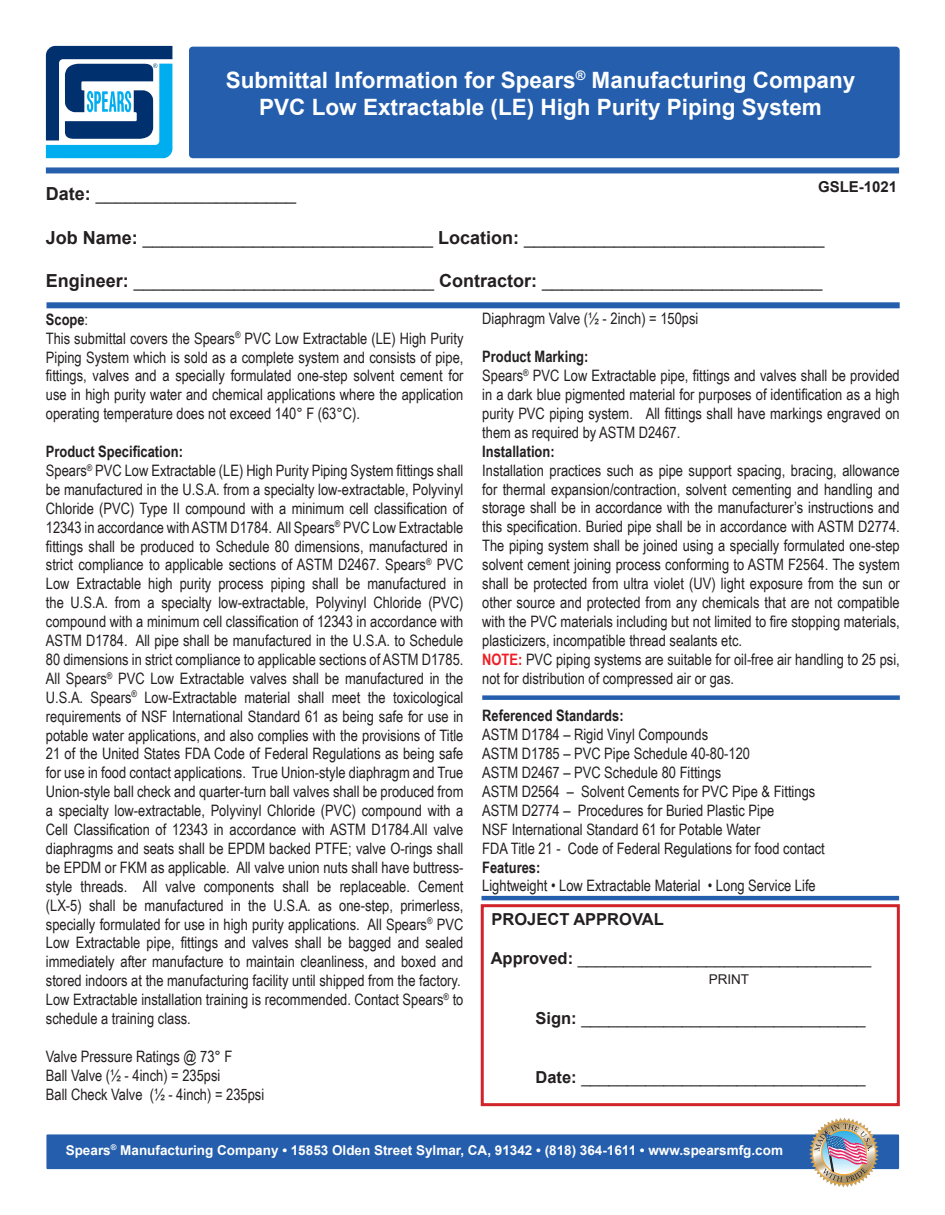
<style>
.page{position:relative;width:945px;height:1215px;background:#fff}
.page>*{position:absolute;margin:0;border:0;box-sizing:border-box;transform-origin:0 0}
.t1{font:700 22.5px "Arial";color:#fff}
.t2{font:18px "Arial";color:#231f20}
.t3{font:16.5px "Arial";color:#231f20}
.t4{font:700 16.5px "Arial";color:#231f20}
.t5{font:15.75px/18.9px "Arial Narrow";color:#231f20;text-align:justify}
.t6{font:700 15.75px "Arial Narrow";color:#231f20}
.t7{font:700 15px "Arial";color:#231f20}
.t8{font:700 13.5px "Arial";color:#fff}
.t9{font:13.5px "Arial";color:#231f20}
.s1{font-weight:700}
.s2{font-weight:400}
.s3{font-weight:700;color:#ee1d23}
</style>
<div class="page">
<svg style="left:46px;top:46px;width:126px;height:112px"></svg>
<div style="left:189px;top:47px;width:711px;height:111px;background:#245eac;border-radius:4px"></div>
<div style="left:46px;top:167px;width:853px;height:6px;background:#245eac"></div>
<div style="left:46px;top:1134px;width:853px;height:35px;background:#245eac"></div>
<img style="left:809px;top:1118px;width:70px;height:69px">
<div style="left:46px;top:302px;width:854px;height:6px;background:#245eac"></div>
<div style="left:481px;top:904px;width:419px;height:202px;border:3px solid #d1232a"></div>
<div style="left:482px;top:695px;width:418px;height:5px;background:#245eac"></div>
<hr style="left:482px;top:896px;width:417px;height:4px;background:#245eac">
<p class="t1" style="left:226px;top:64px;width:631px">Submittal Information for Spears<sup>®</sup> Manufacturing Company</p>
<p class="t1" style="left:259px;top:91px;width:564px">PVC Low Extractable (LE) High Purity Piping System</p>
<p class="t7" style="left:818px;top:176px;width:81px">GSLE-1021</p>
<p class="t2" style="left:46px;top:182px;width:252px"><span class="s1">Date:</span> ____________________</p>
<p class="t2" style="left:46px;top:225px;width:780px"><span class="s1">Job Name:</span> _____________________________ <span class="s1">Location:</span> ______________________________</p>
<p class="t2" style="left:46px;top:268px;width:778px"><span class="s1">Engineer:</span> ______________________________ <span class="s1">Contractor:</span> ____________________________</p>
<p class="t6" style="left:46px;top:307px;width:44px">Scope<span class="s2">:</span></p>
<p class="t5" style="left:46px;top:328px;width:419px">This submittal covers the Spears<sup>®</sup> PVC Low Extractable (LE) High Purity Piping System which is sold as a complete system and consists of pipe, fittings, valves and a specially formulated one-step solvent cement for use in high purity water and chemical applications where the application operating temperature does not exceed 140° F (63°C).</p>
<p class="t6" style="left:46px;top:440px;width:139px">Product Specification:</p>
<p class="t5" style="left:46px;top:460px;width:419px">Spears<sup>®</sup> PVC Low Extractable (LE) High Purity Piping System fittings shall be manufactured in the U.S.A. from a specialty low-extractable, Polyvinyl Chloride (PVC) Type II compound with a minimum cell classification of 12343 in accordance with ASTM D1784. All Spears<sup>®</sup> PVC Low Extractable fittings shall be produced to Schedule 80 dimensions, manufactured in strict compliance to applicable sections of ASTM D2467. Spears<sup>®</sup> PVC Low Extractable high purity process piping shall be manufactured in the U.S.A. from a specialty low-extractable, Polyvinyl Chloride (PVC) compound with a minimum cell classification of 12343 in accordance with ASTM D1784. All pipe shall be manufactured in the U.S.A. to Schedule 80 dimensions in strict compliance to applicable sections of ASTM D1785.<br>All Spears<sup>®</sup> PVC Low Extractable valves shall be manufactured in the U.S.A. Spears<sup>®</sup> Low-Extractable material shall meet the toxicological requirements of NSF International Standard 61 as being safe for use in potable water applications, and also complies with the provisions of Title 21 of the United States FDA Code of Federal Regulations as being safe for use in food contact applications. True Union-style diaphragm and True Union-style ball check and quarter-turn ball valves shall be produced from a specialty low-extractable, Polyvinyl Chloride (PVC) compound with a Cell Classification of 12343 in accordance with ASTM D1784.All valve diaphragms and seats shall be EPDM backed PTFE; valve O-rings shall be EPDM or FKM as applicable. All valve union nuts shall have buttress&shy;style threads. All valve components shall be replaceable. Cement (LX-5) shall be manufactured in the U.S.A. as one-step, primerless, specially formulated for use in high purity applications. All Spears<sup>®</sup> PVC Low Extractable pipe, fittings and valves shall be bagged and sealed immediately after manufacture to maintain cleanliness, and boxed and stored indoors at the manufacturing facility until shipped from the factory.</p>
<p class="t5" style="left:46px;top:990px;width:419px">Low Extractable installation training is recommended. Contact Spears<sup>®</sup> to schedule a training class.</p>
<p class="t5" style="left:46px;top:1046px;width:188px">Valve Pressure Ratings @ 73° F</p>
<p class="t5" style="left:46px;top:1065px;width:176px">Ball Valve (½ - 4inch) = 235psi</p>
<p class="t5" style="left:46px;top:1084px;width:220px">Ball Check Valve (½ - 4inch) = 235psi</p>
<p class="t5" style="left:482px;top:309px;width:218px">Diaphragm Valve (½ - 2inch) = 150psi</p>
<p class="t6" style="left:482px;top:345px;width:108px">Product Marking:</p>
<p class="t5" style="left:482px;top:366px;width:419px">Spears<sup>®</sup> PVC Low Extractable pipe, fittings and valves shall be provided in a dark blue pigmented material for purposes of identification as a high purity PVC piping system. All fittings shall have markings engraved on them as required by ASTM D2467.</p>
<p class="t6" style="left:482px;top:439px;width:74px">Installation:</p>
<p class="t5" style="left:482px;top:460px;width:419px">Installation practices such as pipe support spacing, bracing, allowance for thermal expansion/contraction, solvent cementing and handling and storage shall be in accordance with the manufacturer’s instructions and this specification. Buried pipe shall be in accordance with ASTM D2774.<br>The piping system shall be joined using a specially formulated one-step solvent cement joining process conforming to ASTM F2564. The system shall be protected from ultra violet (UV) light exposure from the sun or other source and protected from any chemicals that are not compatible with the PVC materials including but not limited to fire stopping materials, plasticizers, incompatible thread sealants etc.</p>
<p class="t5" style="left:482px;top:649px;width:419px"><span class="s3">NOTE:</span> PVC piping systems are suitable for oil-free air handling to 25 psi, not for distribution of compressed air or gas.</p>
<p class="t6" style="left:482px;top:704px;width:143px">Referenced Standards:</p>
<p class="t5" style="left:482px;top:725px;width:227px">ASTM D1784 – Rigid Vinyl Compounds</p>
<p class="t5" style="left:482px;top:744px;width:269px">ASTM D1785 – PVC Pipe Schedule 40-80-120</p>
<p class="t5" style="left:482px;top:763px;width:241px">ASTM D2467 – PVC Schedule 80 Fittings</p>
<p class="t5" style="left:482px;top:781px;width:335px">ASTM D2564 – Solvent Cements for PVC Pipe &amp; Fittings</p>
<p class="t5" style="left:482px;top:800px;width:294px">ASTM D2774 – Procedures for Buried Plastic Pipe</p>
<p class="t5" style="left:482px;top:819px;width:280px">NSF International Standard 61 for Potable Water</p>
<p class="t5" style="left:482px;top:838px;width:344px">FDA Title 21 - Code of Federal Regulations for food contact</p>
<p class="t6" style="left:482px;top:855px;width:60px">Features:</p>
<p class="t5" style="left:482px;top:876px;width:335px">Lightweight • Low Extractable Material • Long Service Life</p>
<p class="t4" style="left:492px;top:907px;width:174px">PROJECT APPROVAL</p>
<p class="t3" style="left:491px;top:947px;width:382px"><span class="s1">Approved:</span> ________________________________</p>
<p class="t9" style="left:709px;top:970px;width:42px">PRINT</p>
<p class="t3" style="left:536px;top:1006px;width:332px"><span class="s1">Sign:</span> _______________________________</p>
<p class="t3" style="left:536px;top:1066px;width:332px"><span class="s1">Date:</span> _______________________________</p>
<p class="t8" style="left:66px;top:1140px;width:719px">Spears<sup>®</sup> Manufacturing Company • 15853 Olden Street Sylmar, CA, 91342 • (818) 364-1611 • www.spearsmfg.com</p>
</div>
